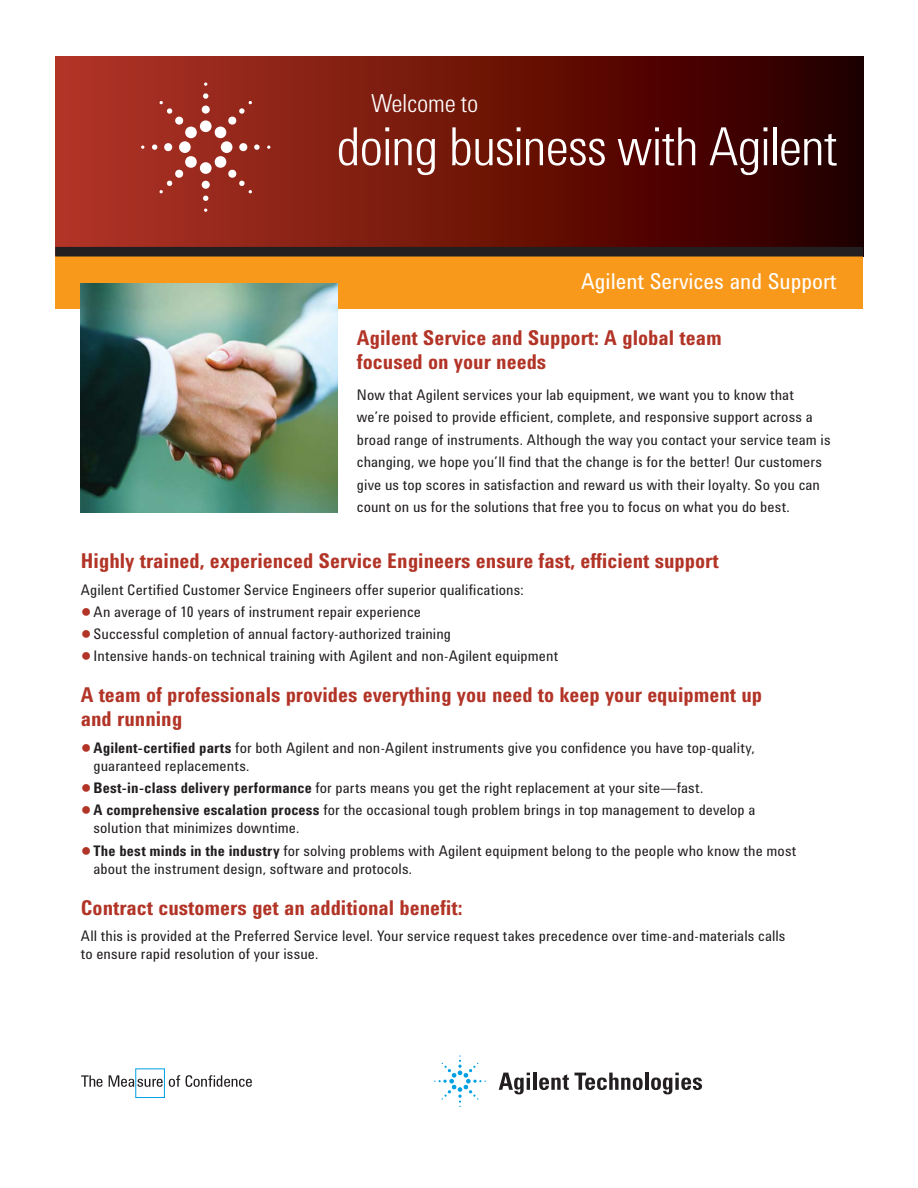
<style>
.page{position:relative;width:918px;height:1188px;background:#fff}
.page>*{position:absolute;margin:0;border:0;box-sizing:border-box;transform-origin:0 0}
.t1{font:300 54px "Agilent Condensed CFF";letter-spacing:-.015em;color:#fff}
.t2{font:300 25.5px "Agilent Condensed CFF";letter-spacing:-.005em;color:#fff}
.t3{font:22.5px "Agilent Condensed CFF";color:#fff}
.t4{font:700 21px/24px "Agilent Condensed CFF";color:#b23427}
.t5{font:15px/22.5px "Agilent Condensed CFF";letter-spacing:.005em;color:#231f20}
.s1{font-size:18px;color:#b23427}
.s2{font-weight:700}
</style>
<div class="page">
<div style="left:55px;top:56px;width:808px;height:200px;background:linear-gradient(to right,#b63523,#290000)"></div>
<div style="left:55px;top:256px;width:808px;height:53px;background:#f8991c"></div>
<div style="left:55px;top:247px;width:808px;height:10px;background:#231f20"></div>
<div style="left:200px;top:120px;width:12px;height:12px;background:#fff;border-radius:50%"></div>
<div style="left:202px;top:106px;width:8px;height:8px;background:#fff;border-radius:50%"></div>
<svg style="left:203px;top:93px;width:5px;height:6px"></svg>
<svg style="left:204px;top:82px;width:3px;height:4px"></svg>
<div style="left:221px;top:141px;width:11px;height:12px;background:#fff;border-radius:50%"></div>
<svg style="left:267px;top:145px;width:3px;height:4px"></svg>
<div style="left:200px;top:162px;width:12px;height:12px;background:#fff;border-radius:50%"></div>
<div style="left:202px;top:181px;width:8px;height:8px;background:#fff;border-radius:50%"></div>
<svg style="left:203px;top:196px;width:5px;height:5px"></svg>
<svg style="left:204px;top:208px;width:3px;height:4px"></svg>
<svg style="left:179px;top:141px;width:12px;height:12px"></svg>
<svg style="left:141px;top:145px;width:3px;height:4px"></svg>
<svg style="left:214px;top:101px;width:46px;height:49px;background:#a4483d"></svg>
<svg style="left:214px;top:156px;width:38px;height:38px"></svg>
<svg style="left:159px;top:156px;width:38px;height:38px"></svg>
<svg style="left:152px;top:101px;width:45px;height:49px;background:#ad4c42"></svg>
<svg style="left:499px;top:1073px;width:31px;height:21px"></svg>
<hr style="left:533px;top:1073px;width:4px;height:17px;background:#231f20">
<svg style="left:539px;top:1074px;width:30px;height:16px"></svg>
<svg style="left:575px;top:1073px;width:68px;height:17px"></svg>
<hr style="left:645px;top:1073px;width:4px;height:17px;background:#231f20">
<svg style="left:651px;top:1073px;width:51px;height:21px"></svg>
<svg style="left:434px;top:1055px;width:52px;height:52px"></svg>
<svg style="left:81px;top:1075px;width:21px;height:12px"></svg>
<svg style="left:109px;top:1075px;width:54px;height:12px"></svg>
<svg style="left:169px;top:1075px;width:11px;height:12px"></svg>
<svg style="left:186px;top:1075px;width:66px;height:12px"></svg>
<div style="left:135px;top:1068px;width:30px;height:30px;border:1px solid #00a0e3"></div>
<img style="left:81px;top:284px;width:256px;height:229px">
<h2 class="t2" style="left:371px;top:94px;width:109px">Welcome to</h2>
<h1 class="t1" style="left:336px;top:127px;width:503px">doing business with Agilent</h1>
<h3 class="t3" style="left:581px;top:273px;width:257px">Agilent Services and Support</h3>
<h3 class="t4" style="left:357px;top:328px;width:366px">Agilent Service and Support: A global team focused on your needs</h3>
<p class="t5" style="left:357px;top:385px;width:475px">Now that Agilent services your lab equipment, we want you to know that<br>we’re poised to provide efficient, complete, and responsive support across a broad range of instruments. Although the way you contact your service team is changing, we hope you’ll find that the change is for the better! Our customers give us top scores in satisfaction and reward us with their loyalty. So you can count on us for the solutions that free you to focus on what you do best.</p>
<h3 class="t4" style="left:81px;top:551px;width:639px">Highly trained, experienced Service Engineers ensure fast, efficient support</h3>
<p class="t5" style="left:81px;top:580px;width:445px">Agilent Certified Customer Service Engineers offer superior qualifications:</p>
<p class="t5" style="left:81px;top:602px;width:342px"><span class="s1">●</span>An average of 10 years of instrument repair experience</p>
<p class="t5" style="left:81px;top:624px;width:372px"><span class="s1">●</span>Successful completion of annual factory-authorized training</p>
<p class="t5" style="left:81px;top:647px;width:479px"><span class="s1">●</span>Intensive hands-on technical training with Agilent and non-Agilent equipment</p>
<h3 class="t4" style="left:81px;top:686px;width:683px">A team of professionals provides everything you need to keep your equipment up and running</h3>
<p class="t5" style="left:94px;top:741px;width:663px;line-height:18px;text-indent:-13px"><span class="s1">●</span><span class="s2">Agilent-certified parts</span> for both Agilent and non-Agilent instruments give you confidence you have top-quality, guaranteed replacements.</p>
<p class="t5" style="left:81px;top:779px;width:624px"><span class="s1">●</span><span class="s2">Best-in-class delivery performance</span> for parts means you get the right replacement at your site—fast.</p>
<p class="t5" style="left:94px;top:803px;width:664px;line-height:18px;text-indent:-13px"><span class="s1">●</span><span class="s2">A comprehensive escalation process</span> for the occasional tough problem brings in top management to develop a solution that minimizes downtime.</p>
<p class="t5" style="left:94px;top:843px;width:704px;line-height:18px;text-indent:-13px"><span class="s1">●</span><span class="s2">The best minds in the industry</span> for solving problems with Agilent equipment belong to the people who know the most about the instrument design, software and protocols.</p>
<h3 class="t4" style="left:81px;top:898px;width:383px">Contract customers get an additional benefit:</h3>
<p class="t5" style="left:81px;top:929px;width:706px;line-height:18px">All this is provided at the Preferred Service level. Your service request takes precedence over time-and-materials calls to ensure rapid resolution of your issue.</p>
</div>
